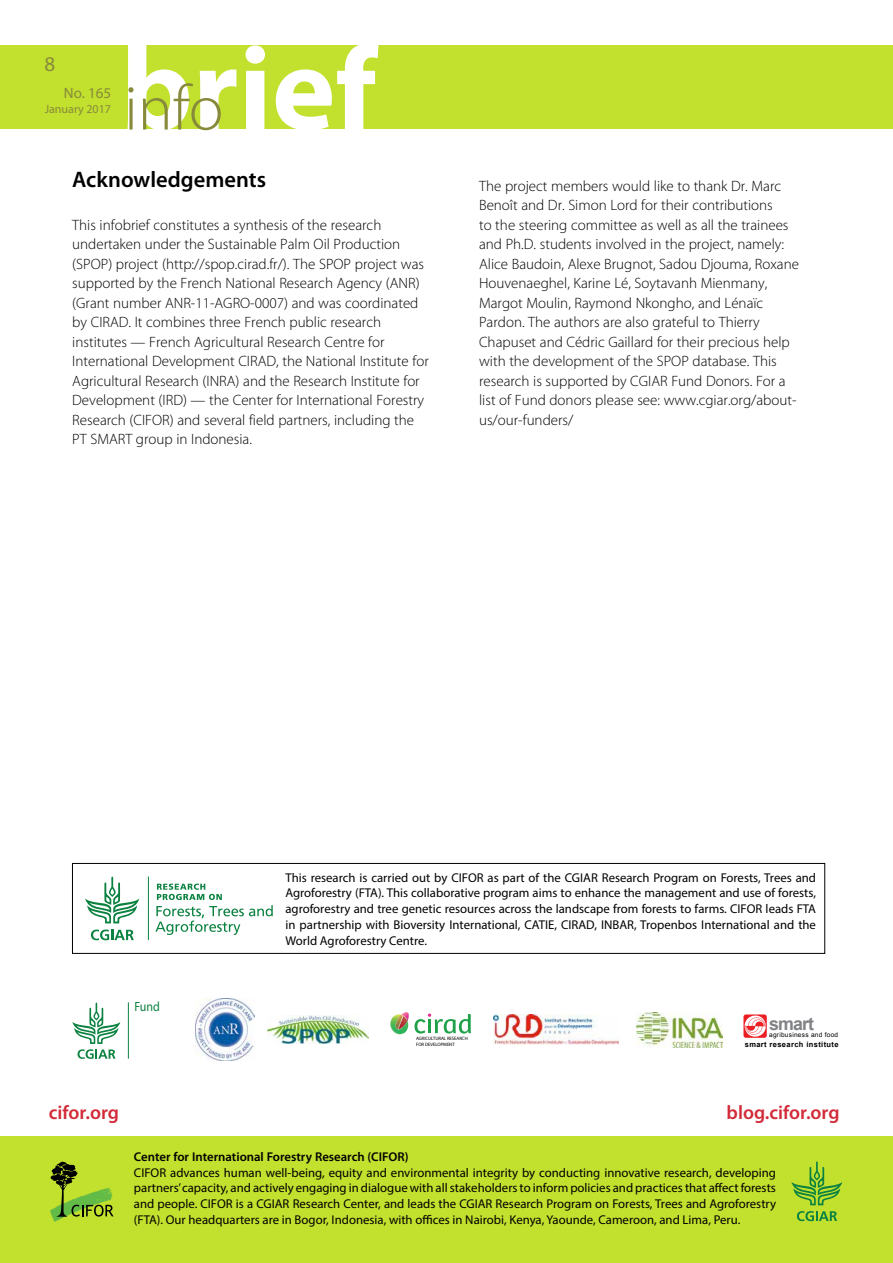
<style>
.page{position:relative;width:893px;height:1263px;background:#fff}
.page>*{position:absolute;margin:0;border:0;box-sizing:border-box;transform-origin:0 0}
.t1{font:600 22.5px "Myriad Pro";color:#000}
.t2{font:21px "Myriad Pro";color:#878a3b}
.t3{font:600 19.5px "Myriad Pro";color:#d22b39}
.t4{font:700 17.85px "Arial";letter-spacing:-.05em;color:#808285}
.t5{font:300 15px/19.5px "Myriad Pro";color:#000}
.t6{font:15px "Myriad Pro";color:#878a3b}
.t7{font:300 15px "Myriad Pro";color:#878a3b}
.t8{font:13.35px "Myriad Pro";color:#0c8241;scale:.9 1}
.t9{font:12.75px/15.8px "Myriad Pro";color:#000;text-align:justify}
.t10{font:600 12.75px "Myriad Pro";color:#000}
.t11{font:12px "Myriad Pro";color:#878a3b}
.t12{font:700 7.5px "Arial";letter-spacing:.05em;color:#000}
.t13{font:6.45px "Arial";letter-spacing:.045em;color:#000}
.t14{font:4.8px/5.7px "Alwyn New";letter-spacing:-.01em;color:#000}
</style>
<div class="page">
<div style="left:0;top:45px;width:893px;height:84px;background:#c2e02e"></div>
<svg style="left:128px;top:45px;width:250px;height:85px"></svg>
<div style="left:0;top:1136px;width:893px;height:127px;background:#c2e02e"></div>
<svg style="left:50px;top:1162px;width:64px;height:60px"></svg>
<svg style="left:791px;top:1161px;width:51px;height:44px"></svg>
<svg style="left:797px;top:1211px;width:40px;height:10px"></svg>
<div style="left:72px;top:863px;width:753px;height:90px;border:1px solid #000"></div>
<svg style="left:85px;top:876px;width:54px;height:47px"></svg>
<svg style="left:91px;top:929px;width:43px;height:11px"></svg>
<svg style="left:155px;top:883px;width:118px;height:52px"></svg>
<hr style="left:148px;top:876px;width:1px;height:64px;background:#0c8241">
<svg style="left:72px;top:1002px;width:48px;height:57px"></svg>
<hr style="left:128px;top:1002px;width:1px;height:57px;background:#0c8241">
<img style="left:493px;top:1014px;width:125px;height:30px">
<svg style="left:390px;top:1012px;width:81px;height:22px"></svg>
<img style="left:267px;top:1015px;width:102px;height:29px">
<img style="left:637px;top:1012px;width:85px;height:35px">
<img style="left:195px;top:998px;width:60px;height:62px">
<svg style="left:743px;top:1014px;width:24px;height:24px"></svg>
<h2 class="t2" style="left:45px;top:51px;width:12px">8</h2>
<p class="t7" style="left:73px;top:85px;width:39px">No. 20</p>
<p class="t11" style="left:45px;top:102px;width:68px">January 2017</p>
<p class="t6" style="left:64px;top:84px;width:49px">No. 164</p>
<p class="t6" style="left:103px;top:84px;width:9px">5</p>
<h1 class="t1" style="left:72px;top:165px;width:195px">Acknowledgements</h1>
<p class="t5" style="left:72px;top:215px;width:358px">This infobrief constitutes a synthesis of the research undertaken under the Sustainable Palm Oil Production (SPOP) project (http://spop.cirad.fr/). The SPOP project was supported by the French National Research Agency (ANR) (Grant number ANR-11-AGRO-0007) and was coordinated by CIRAD. It combines three French public research institutes — French Agricultural Research Centre for International Development CIRAD, the National Institute for Agricultural Research (INRA) and the Research Institute for Development (IRD) — the Center for International Forestry Research (CIFOR) and several field partners, including the PT SMART group in Indonesia.</p>
<p class="t5" style="left:479px;top:176px;width:321px">The project members would like to thank Dr. Marc Benoît and Dr. Simon Lord for their contributions<br>to the steering committee as well as all the trainees and Ph.D. students involved in the project, namely:<br>Alice Baudoin, Alexe Brugnot, Sadou Djouma, Roxane Houvenaeghel, Karine Lé, Soytavanh Mienmany, Margot Moulin, Raymond Nkongho, and Lénaïc Pardon. The authors are also grateful to Thierry Chapuset and Cédric Gaillard for their precious help with the development of the SPOP database. This research is supported by CGIAR Fund Donors. For a list of Fund donors please see: www.cgiar.org/about&shy;us/our-funders/</p>
<p class="t8" style="left:135px;top:999px;width:30px">Fund</p>
<p class="t9" style="left:285px;top:869px;width:532px">This research is carried out by CIFOR as part of the CGIAR Research Program on Forests, Trees and Agroforestry (FTA). This collaborative program aims to enhance the management and use of forests, agroforestry and tree genetic resources across the landscape from forests to farms. CIFOR leads FTA in partnership with Bioversity International, CATIE, CIRAD, INBAR, Tropenbos International and the World Agroforestry Centre.</p>
<p class="t4" style="left:769px;top:1011px;width:46px">smart</p>
<p class="t13" style="left:769px;top:1031px;width:71px">agribusiness and food</p>
<p class="t14" style="left:416px;top:1035px;width:53px">AGRICULTURAL RESEARCH<br>FOR DEVELOPMENT</p>
<p class="t12" style="left:745px;top:1039px;width:95px">smart research institute</p>
<h3 class="t3" style="left:49px;top:1100px;width:72px">cifor.org</h3>
<h3 class="t3" style="left:727px;top:1100px;width:114px">blog.cifor.org</h3>
<p class="t10" style="left:134px;top:1148px;width:276px">Center for International Forestry Research (CIFOR)</p>
<p class="t9" style="left:134px;top:1164px;width:644px">CIFOR advances human well-being, equity and environmental integrity by conducting innovative research, developing partners’ capacity, and actively engaging in dialogue with all stakeholders to inform policies and practices that affect forests and people. CIFOR is a CGIAR Research Center, and leads the CGIAR Research Program on Forests, Trees and Agroforestry (FTA). Our headquarters are in Bogor, Indonesia, with offices in Nairobi, Kenya, Yaounde, Cameroon, and Lima, Peru.</p>
<p class="t9" style="left:715px;top:1180px;width:5px">f</p>
<p class="t9" style="left:422px;top:1211px;width:12px">f</p>
</div>
